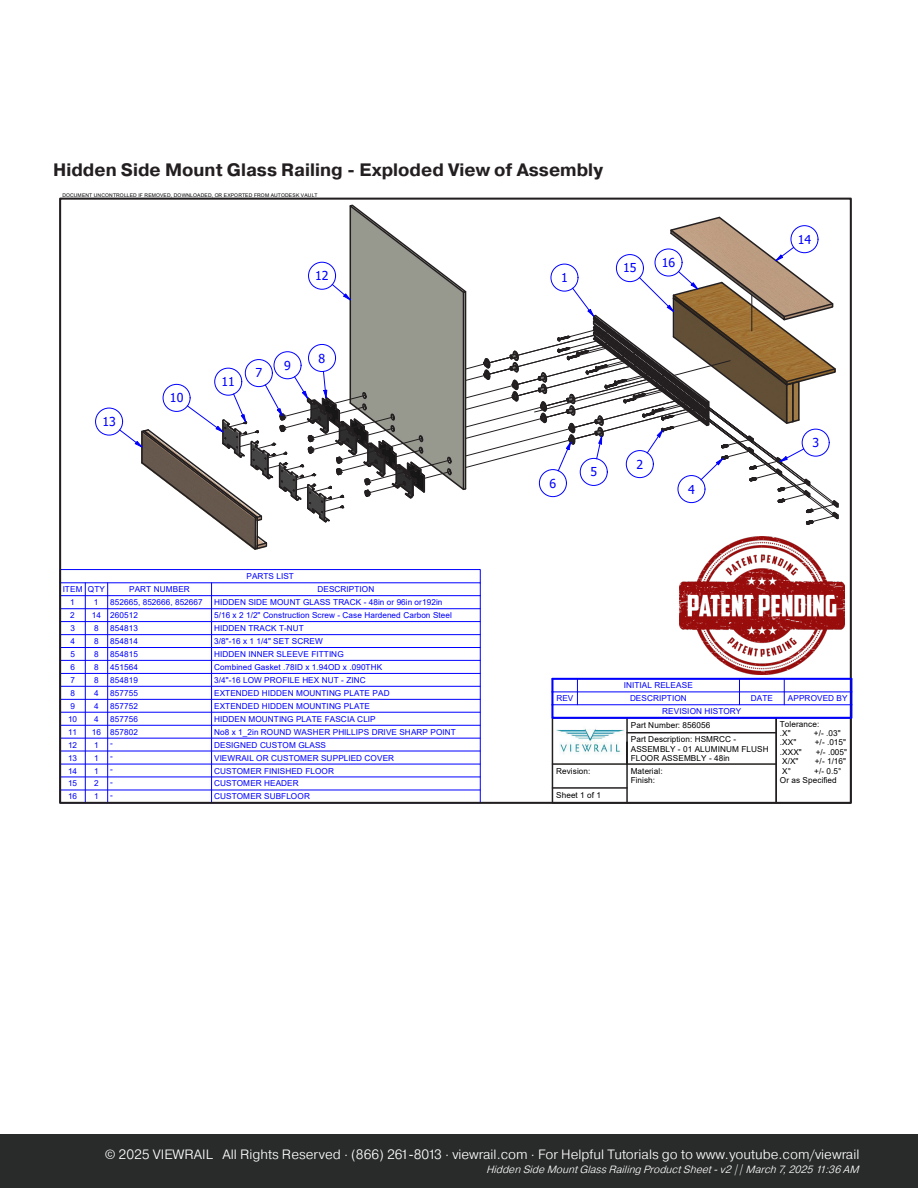
<style>
.page{position:relative;width:918px;height:1188px;background:#fff}
.page>*{position:absolute;margin:0;border:0;box-sizing:border-box;transform-origin:0 0}
.t1{font:700 18px "Pragmatica";color:#231f20}
.t2{font:300 13.5px "Pragmatica";color:#fff}
.t3{font:12.3px "Tahoma";color:#00f}
.t4{font:italic 300 10.5px "Pragmatica";color:#fff}
.t5{font:8.25px "Arial";letter-spacing:.01em;color:#00f}
.t6{font:8.25px/9.4px "Arial";letter-spacing:.01em;color:#000}
.t7{font:5.1px "Arial";letter-spacing:.02em;color:#000}
</style>
<div class="page">
<div style="left:0;top:1135px;width:918px;height:53px;background:#292a2a"></div>
<div style="left:60px;top:569px;width:421px;height:14px;border:1px solid #00f"></div>
<svg style="left:62px;top:582px;width:419px;height:13px"></svg>
<svg style="left:62px;top:595px;width:419px;height:206px"></svg>
<hr style="left:211px;top:596px;width:1px;height:207px;background:#00f">
<hr style="left:107px;top:596px;width:1px;height:207px;background:#00f">
<hr style="left:85px;top:596px;width:1px;height:207px;background:#00f">
<div style="left:775px;top:717px;width:77px;height:87px;border:1px solid #231f20"></div>
<svg style="left:551px;top:719px;width:227px;height:85px"></svg>
<hr style="left:552px;top:678px;width:299px;height:2px;background:#00f">
<hr style="left:552px;top:692px;width:299px;height:1px;background:#00f">
<div style="left:551px;top:704px;width:301px;height:15px;border:2px solid #00f"></div>
<hr style="left:552px;top:704px;width:299px;height:1px;background:#00f">
<svg style="left:551px;top:679px;width:2px;height:26px"></svg>
<svg style="left:577px;top:680px;width:1px;height:24px"></svg>
<svg style="left:739px;top:680px;width:1px;height:24px"></svg>
<svg style="left:784px;top:680px;width:1px;height:25px"></svg>
<svg style="left:850px;top:679px;width:2px;height:26px"></svg>
<div style="left:95px;top:408px;width:28px;height:27px;border:1px solid #00f;border-radius:50%"></div>
<svg style="left:119px;top:204px;width:720px;height:346px"></svg>
<div style="left:791px;top:225px;width:27px;height:28px;border:1px solid #00f;border-radius:50%"></div>
<img style="left:679px;top:537px;width:165px;height:138px">
<p class="t1" style="left:53px;top:158px;width:552px">Hidden Side Mount Glass Railing - Exploded View of Assembly</p>
<p class="t7" style="left:62px;top:191px;width:257px">DOCUMENT UNCONTROLLED IF REMOVED, DOWNLOADED, OR EXPORTED FROM AUTODESK VAULT</p>
<p class="t3" style="left:102px;top:413px;width:15px">13</p>
<p class="t3" style="left:170px;top:390px;width:15px">10</p>
<p class="t3" style="left:315px;top:268px;width:15px">12</p>
<p class="t3" style="left:221px;top:373px;width:15px">11</p>
<p class="t3" style="left:255px;top:365px;width:8px">7</p>
<p class="t3" style="left:284px;top:357px;width:8px">9</p>
<p class="t3" style="left:319px;top:350px;width:8px">8</p>
<p class="t5" style="left:246px;top:571px;width:49px">PARTS LIST</p>
<p class="t5" style="left:63px;top:584px;width:44px">ITEM QTY</p>
<p class="t5" style="left:129px;top:584px;width:62px">PART NUMBER</p>
<p class="t5" style="left:317px;top:584px;width:58px">DESCRIPTION</p>
<p class="t5" style="left:70px;top:597px;width:6px">1</p>
<p class="t5" style="left:94px;top:597px;width:6px">1</p>
<p class="t5" style="left:110px;top:597px;width:94px">852665, 852666, 852667</p>
<p class="t5" style="left:214px;top:597px;width:230px">HIDDEN SIDE MOUNT GLASS TRACK - 48in or 96in or192in</p>
<p class="t5" style="left:70px;top:610px;width:6px">2</p>
<p class="t5" style="left:92px;top:610px;width:48px">14 260512</p>
<p class="t5" style="left:214px;top:610px;width:239px">5/16 x 2 1/2" Construction Screw - Case Hardened Carbon Steel</p>
<p class="t5" style="left:70px;top:623px;width:6px">3</p>
<p class="t5" style="left:94px;top:623px;width:6px">8</p>
<p class="t5" style="left:110px;top:623px;width:29px">854813</p>
<p class="t5" style="left:214px;top:623px;width:91px">HIDDEN TRACK T-NUT</p>
<p class="t5" style="left:70px;top:635px;width:6px">4</p>
<p class="t5" style="left:94px;top:635px;width:6px">8</p>
<p class="t5" style="left:110px;top:635px;width:29px">854814</p>
<p class="t5" style="left:214px;top:636px;width:110px">3/8"-16 x 1 1/4" SET SCREW</p>
<p class="t5" style="left:70px;top:648px;width:6px">5</p>
<p class="t5" style="left:94px;top:648px;width:6px">8</p>
<p class="t5" style="left:110px;top:648px;width:29px">854815</p>
<p class="t5" style="left:214px;top:648px;width:131px">HIDDEN INNER SLEEVE FITTING</p>
<p class="t5" style="left:70px;top:661px;width:6px">6</p>
<p class="t5" style="left:94px;top:661px;width:6px">8</p>
<p class="t5" style="left:110px;top:661px;width:29px">451564</p>
<p class="t5" style="left:214px;top:661px;width:170px">Combined Gasket .78ID x 1.94OD x .090THK</p>
<p class="t5" style="left:70px;top:674px;width:6px">7</p>
<p class="t5" style="left:94px;top:674px;width:6px">8</p>
<p class="t5" style="left:110px;top:674px;width:29px">854819</p>
<p class="t5" style="left:214px;top:674px;width:153px">3/4"-16 LOW PROFILE HEX NUT - ZINC</p>
<p class="t5" style="left:70px;top:687px;width:6px">8</p>
<p class="t5" style="left:94px;top:687px;width:6px">4</p>
<p class="t5" style="left:110px;top:687px;width:29px">857755</p>
<p class="t5" style="left:214px;top:687px;width:177px">EXTENDED HIDDEN MOUNTING PLATE PAD</p>
<p class="t5" style="left:70px;top:700px;width:6px">9</p>
<p class="t5" style="left:94px;top:700px;width:6px">4</p>
<p class="t5" style="left:110px;top:700px;width:29px">857752</p>
<p class="t5" style="left:214px;top:700px;width:157px">EXTENDED HIDDEN MOUNTING PLATE</p>
<p class="t5" style="left:68px;top:713px;width:11px">10</p>
<p class="t5" style="left:94px;top:713px;width:6px">4</p>
<p class="t5" style="left:110px;top:713px;width:29px">857756</p>
<p class="t5" style="left:214px;top:713px;width:163px">HIDDEN MOUNTING PLATE FASCIA CLIP</p>
<p class="t5" style="left:68px;top:726px;width:11px">11</p>
<p class="t5" style="left:92px;top:726px;width:48px">16 857802</p>
<p class="t5" style="left:214px;top:726px;width:243px">No8 x 1_2in ROUND WASHER PHILLIPS DRIVE SHARP POINT</p>
<p class="t5" style="left:68px;top:739px;width:11px">12</p>
<p class="t5" style="left:94px;top:739px;width:6px">1</p>
<p class="t5" style="left:110px;top:737px;width:4px">-</p>
<p class="t5" style="left:214px;top:739px;width:113px">DESIGNED CUSTOM GLASS</p>
<p class="t5" style="left:68px;top:752px;width:11px">13</p>
<p class="t5" style="left:94px;top:752px;width:6px">1</p>
<p class="t5" style="left:110px;top:750px;width:4px">-</p>
<p class="t5" style="left:214px;top:752px;width:182px">VIEWRAIL OR CUSTOMER SUPPLIED COVER</p>
<p class="t5" style="left:68px;top:765px;width:11px">14</p>
<p class="t5" style="left:94px;top:765px;width:6px">1</p>
<p class="t5" style="left:110px;top:763px;width:4px">-</p>
<p class="t5" style="left:214px;top:765px;width:121px">CUSTOMER FINISHED FLOOR</p>
<p class="t5" style="left:68px;top:778px;width:11px">15</p>
<p class="t5" style="left:94px;top:778px;width:6px">2</p>
<p class="t5" style="left:110px;top:776px;width:4px">-</p>
<p class="t5" style="left:214px;top:778px;width:86px">CUSTOMER HEADER</p>
<p class="t5" style="left:68px;top:791px;width:11px">16</p>
<p class="t5" style="left:94px;top:791px;width:6px">1</p>
<p class="t5" style="left:110px;top:789px;width:4px">-</p>
<p class="t5" style="left:214px;top:791px;width:97px">CUSTOMER SUBFLOOR</p>
<p class="t3" style="left:561px;top:269px;width:8px">1</p>
<p class="t3" style="left:623px;top:260px;width:15px">15</p>
<p class="t3" style="left:662px;top:254px;width:15px">16</p>
<p class="t3" style="left:549px;top:475px;width:8px">6</p>
<p class="t3" style="left:590px;top:464px;width:8px">5</p>
<p class="t3" style="left:636px;top:456px;width:8px">2</p>
<p class="t3" style="left:688px;top:481px;width:8px">4</p>
<p class="t3" style="left:798px;top:231px;width:15px">14</p>
<p class="t3" style="left:812px;top:435px;width:8px">3</p>
<p class="t5" style="left:624px;top:680px;width:71px">INITIAL RELEASE</p>
<p class="t5" style="left:662px;top:706px;width:81px">REVISION HISTORY</p>
<p class="t5" style="left:556px;top:693px;width:19px">REV</p>
<p class="t5" style="left:630px;top:693px;width:58px">DESCRIPTION</p>
<p class="t5" style="left:751px;top:693px;width:24px">DATE</p>
<p class="t5" style="left:788px;top:693px;width:61px">APPROVED BY</p>
<p class="t6" style="left:556px;top:766px;width:36px">Revision:</p>
<p class="t6" style="left:556px;top:790px;width:46px">Sheet 1 of 1</p>
<p class="t6" style="left:631px;top:717px;width:107px;line-height:14.9px">Part Number: 856056<br>Part Description: HSMRCC -</p>
<p class="t6" style="left:631px;top:744px;width:139px">ASSEMBLY - 01 ALUMINUM FLUSH<br>FLOOR ASSEMBLY - 48in</p>
<p class="t6" style="left:631px;top:766px;width:33px">Material:<br>Finish:</p>
<p class="t6" style="left:780px;top:719px;width:41px">Tolerance: .X"</p>
<p class="t6" style="left:814px;top:728px;width:28px">+/- .03"</p>
<p class="t6" style="left:780px;top:738px;width:18px">.XX"</p>
<p class="t6" style="left:815px;top:738px;width:33px">+/- .015"</p>
<p class="t6" style="left:780px;top:747px;width:23px">.XXX"</p>
<p class="t6" style="left:816px;top:747px;width:33px">+/- .005"</p>
<p class="t6" style="left:782px;top:757px;width:18px">X/X"</p>
<p class="t6" style="left:815px;top:757px;width:33px">+/- 1/16"</p>
<p class="t6" style="left:782px;top:766px;width:10px">X°</p>
<p class="t6" style="left:780px;top:766px;width:63px;text-indent:34px">+/- 0.5°<br>Or as Specified</p>
<p class="t2" style="left:105px;top:1146px;width:756px">© 2025 VIEWRAIL All Rights Reserved ∙ (866) 261-8013 ∙ viewrail.com ∙ For Helpful Tutorials go to www.youtube.com/viewrail</p>
<p class="t4" style="left:486px;top:1163px;width:378px">HiddenSideMountGlassRailingProductSheet-v2||March7,202511:36AM</p>
</div>
